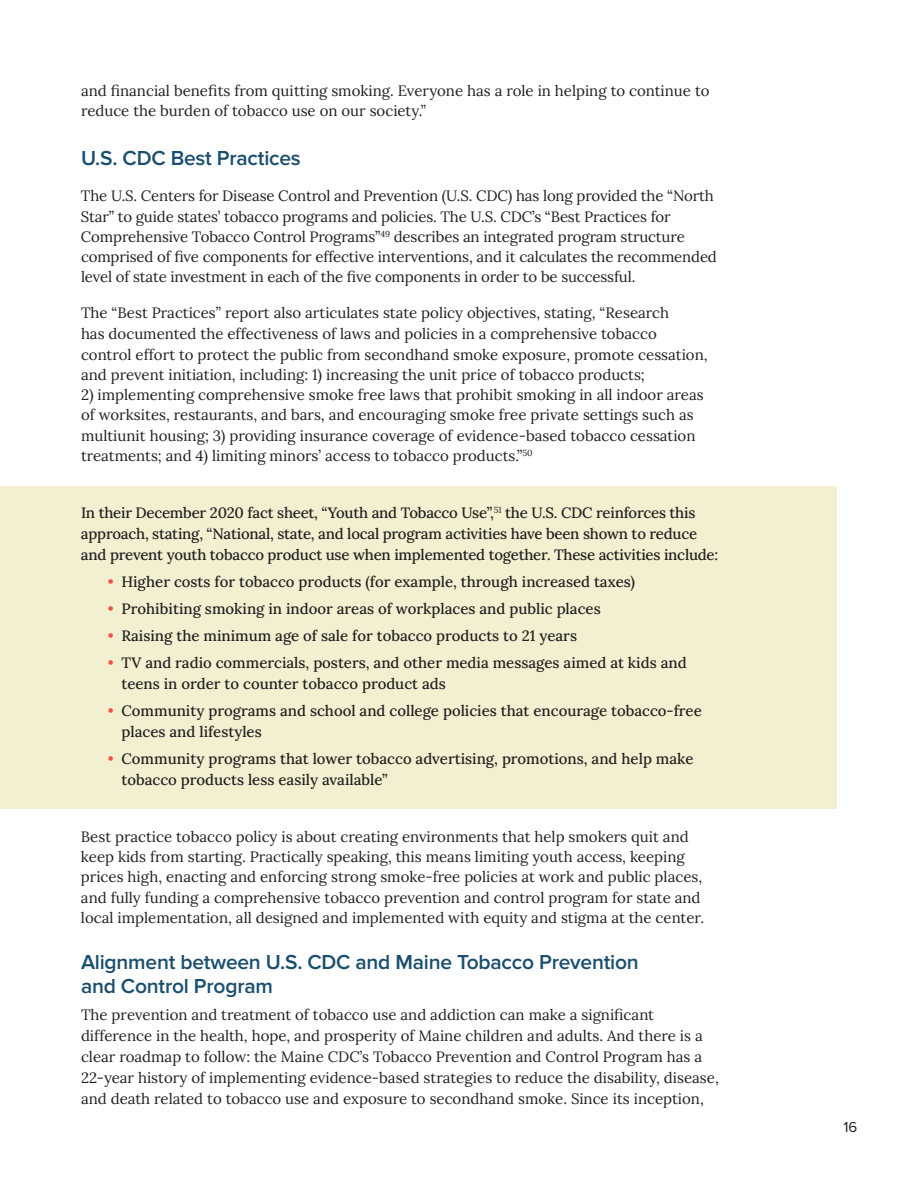
<style>
.page{position:relative;width:918px;height:1188px;background:#fff}
.page>*{position:absolute;margin:0;border:0;box-sizing:border-box;transform-origin:0 0}
.t1{font:600 21px/24px "Proxima Nova";letter-spacing:-.01em;color:#1a4e6e}
.t2{font:15px/20.2px "Lora";color:#231f20}
.t3{font:15px "Proxima Nova";color:#231f20}
.s1{color:#ef504a}
</style>
<div class="page">
<div style="left:1px;top:486px;width:836px;height:322px;background:#f3f0d1"></div>
<p class="t2" style="left:81px;top:80px;width:630px">and financial benefits from quitting smoking. Everyone has a role in helping to continue to reduce the burden of tobacco use on our society.”</p>
<h1 class="t1" style="left:81px;top:147px;width:221px">U.S. CDC Best Practices</h1>
<p class="t2" style="left:81px;top:185px;width:637px">The U.S. Centers for Disease Control and Prevention (U.S. CDC) has long provided the “North Star” to guide states’ tobacco programs and policies. The U.S. CDC’s “Best Practices for Comprehensive Tobacco Control Programs”<sup>49</sup> describes an integrated program structure comprised of five components for effective interventions, and it calculates the recommended level of state investment in each of the five components in order to be successful.</p>
<p class="t2" style="left:81px;top:302px;width:628px">The “Best Practices” report also articulates state policy objectives, stating, “Research<br>has documented the effectiveness of laws and policies in a comprehensive tobacco control effort to protect the public from secondhand smoke exposure, promote cessation, and prevent initiation, including: 1) increasing the unit price of tobacco products;</p>
<p class="t2" style="left:81px;top:384px;width:624px">2) implementing comprehensive smoke free laws that prohibit smoking in all indoor areas of worksites, restaurants, and bars, and encouraging smoke free private settings such as multiunit housing; 3) providing insurance coverage of evidence-based tobacco cessation treatments; and 4) limiting minors’ access to tobacco products.”<sup>50</sup></p>
<p class="t2" style="left:81px;top:501px;width:639px;line-height:21px">In their December 2020 fact sheet, “Youth and Tobacco Use”,<sup>51</sup> the U.S. CDC reinforces this approach, stating, “National, state, and local program activities have been shown to reduce and prevent youth tobacco product use when implemented together. These activities include:</p>
<p class="t2" style="left:108px;top:570px;width:529px"><span class="s1">•</span> Higher costs for tobacco products (for example, through increased taxes)</p>
<p class="t2" style="left:108px;top:597px;width:494px"><span class="s1">•</span> Prohibiting smoking in indoor areas of workplaces and public places</p>
<p class="t2" style="left:108px;top:624px;width:471px"><span class="s1">•</span> Raising the minimum age of sale for tobacco products to 21 years</p>
<p class="t2" style="left:121px;top:651px;width:567px;line-height:21px;text-indent:-14px"><span class="s1">•</span> TV and radio commercials, posters, and other media messages aimed at kids and teens in order to counter tobacco product ads</p>
<p class="t2" style="left:121px;top:699px;width:582px;line-height:21px;text-indent:-14px"><span class="s1">•</span> Community programs and school and college policies that encourage tobacco-free places and lifestyles</p>
<p class="t2" style="left:121px;top:747px;width:574px;line-height:21px;text-indent:-14px"><span class="s1">•</span> Community programs that lower tobacco advertising, promotions, and help make tobacco products less easily available”</p>
<p class="t2" style="left:81px;top:825px;width:625px">Best practice tobacco policy is about creating environments that help smokers quit and keep kids from starting. Practically speaking, this means limiting youth access, keeping prices high, enacting and enforcing strong smoke-free policies at work and public places, and fully funding a comprehensive tobacco prevention and control program for state and local implementation, all designed and implemented with equity and stigma at the center.</p>
<h1 class="t1" style="left:81px;top:951px;width:559px">Alignment between U.S. CDC and Maine Tobacco Prevention and Control Program</h1>
<p class="t2" style="left:81px;top:1004px;width:639px;line-height:21px">The prevention and treatment of tobacco use and addiction can make a significant difference in the health, hope, and prosperity of Maine children and adults. And there is a clear roadmap to follow: the Maine CDC’s Tobacco Prevention and Control Program has a 22-year history of implementing evidence-based strategies to reduce the disability, disease, and death related to tobacco use and exposure to secondhand smoke. Since its inception,</p>
<p class="t3" style="left:843px;top:1119px;width:15px">16</p>
</div>
